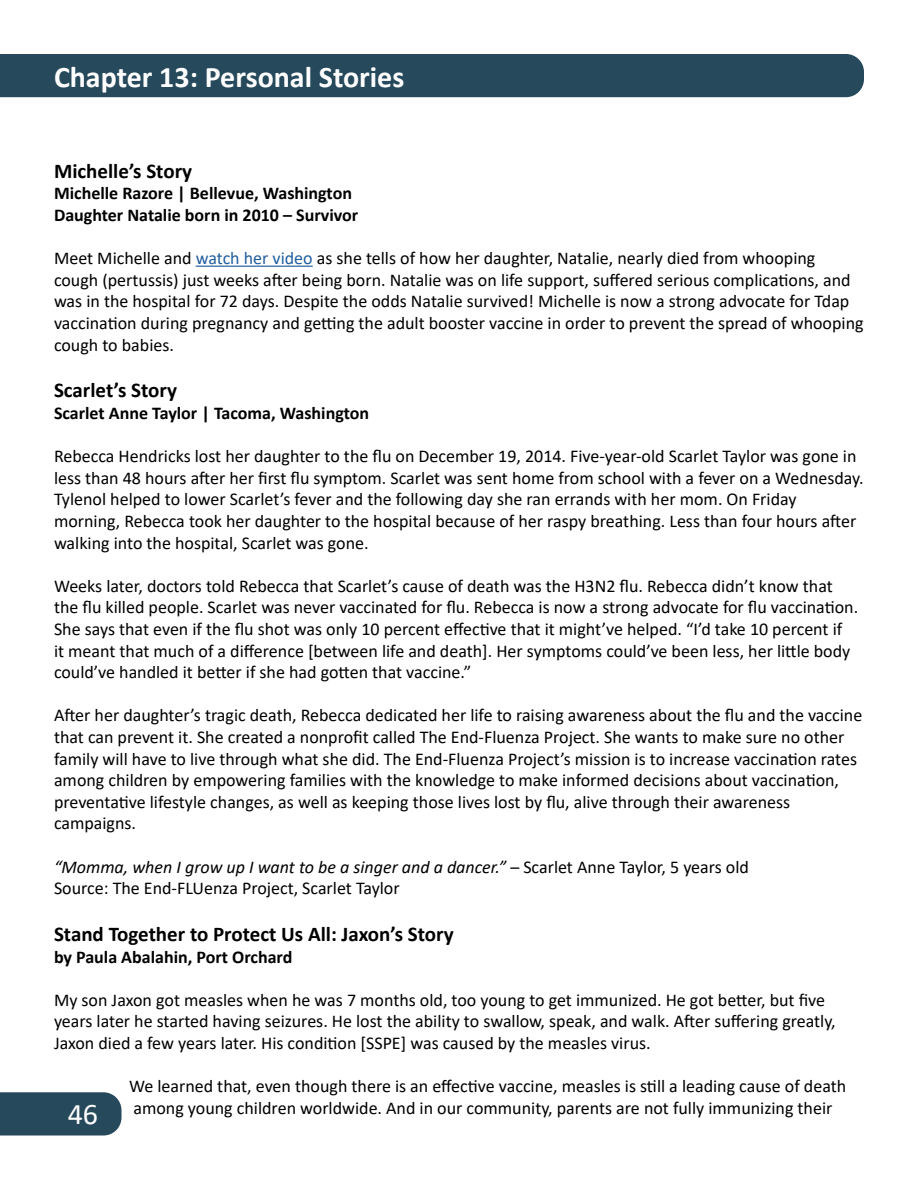
<style>
.page{position:relative;width:918px;height:1188px;background:#fff}
.page>*{position:absolute;margin:0;border:0;box-sizing:border-box;transform-origin:0 0}
.t1{font:700 30px "Calibri";color:#fff}
.t2{font:30px "Calibri";color:#fff}
.t3{font:700 21px "Calibri";color:#000}
.t4{font:18px/21.6px "Calibri";color:#000}
.t5{font:700 18px/21.6px "Calibri";color:#000}
.s1{color:#215e9e}
.s2{font-style:italic}
</style>
<div class="page">
<hr style="left:196px;top:266px;width:117px;height:1px;background:#215e9e">
<div style="left:0;top:54px;width:864px;height:43px;background:#26495b"></div>
<svg style="left:0;top:1092px;width:122px;height:44px;background:#305162"></svg>
<h1 class="t1" style="left:54px;top:56px;width:352px">Chapter 13: Personal Stories</h1>
<p class="t3" style="left:54px;top:156px;width:140px">Michelle’s Story</p>
<p class="t5" style="left:54px;top:182px;width:306px">Michelle Razore | Bellevue, Washington<br>Daughter Natalie born in 2010 – Survivor</p>
<p class="t4" style="left:54px;top:247px;width:811px">Meet Michelle and <span class="s1">watch her video</span> as she tells of how her daughter, Natalie, nearly died from whooping cough (pertussis) just weeks after being born. Natalie was on life support, suffered serious complications, and was in the hospital for 72 days. Despite the odds Natalie survived! Michelle is now a strong advocate for Tdap vaccination during pregnancy and getting the adult booster vaccine in order to prevent the spread of whooping cough to babies.</p>
<p class="t3" style="left:54px;top:376px;width:125px">Scarlet’s Story</p>
<p class="t5" style="left:54px;top:402px;width:317px">Scarlet Anne Taylor | Tacoma, Washington</p>
<p class="t4" style="left:54px;top:445px;width:811px">Rebecca Hendricks lost her daughter to the flu on December 19, 2014. Five-year-old Scarlet Taylor was gone in less than 48 hours after her first flu symptom. Scarlet was sent home from school with a fever on a Wednesday.<br>Tylenol helped to lower Scarlet’s fever and the following day she ran errands with her mom. On Friday morning, Rebecca took her daughter to the hospital because of her raspy breathing. Less than four hours after walking into the hospital, Scarlet was gone.</p>
<p class="t4" style="left:54px;top:575px;width:806px">Weeks later, doctors told Rebecca that Scarlet’s cause of death was the H3N2 flu. Rebecca didn’t know that the flu killed people. Scarlet was never vaccinated for flu. Rebecca is now a strong advocate for flu vaccination.<br>She says that even if the flu shot was only 10 percent effective that it might’ve helped. “I’d take 10 percent if<br>it meant that much of a difference [between life and death]. Her symptoms could’ve been less, her little body could’ve handled it better if she had gotten that vaccine.”</p>
<p class="t4" style="left:54px;top:704px;width:810px">After her daughter’s tragic death, Rebecca dedicated her life to raising awareness about the flu and the vaccine that can prevent it. She created a nonprofit called The End-Fluenza Project. She wants to make sure no other family will have to live through what she did. The End-Fluenza Project’s mission is to increase vaccination rates among children by empowering families with the knowledge to make informed decisions about vaccination, preventative lifestyle changes, as well as keeping those lives lost by flu, alive through their awareness campaigns.</p>
<p class="t4" style="left:54px;top:855px;width:696px"><span class="s2">“Momma, when I grow up I want to be a singer and a dancer.”</span> – Scarlet Anne Taylor, 5 years old<br>Source: The End-FLUenza Project, Scarlet Taylor</p>
<p class="t3" style="left:54px;top:919px;width:401px">Stand Together to Protect Us All: Jaxon’s Story</p>
<p class="t5" style="left:54px;top:946px;width:240px">by Paula Abalahin, Port Orchard</p>
<p class="t4" style="left:54px;top:989px;width:783px">My son Jaxon got measles when he was 7 months old, too young to get immunized. He got better, but five years later he started having seizures. He lost the ability to swallow, speak, and walk. After suffering greatly,<br>Jaxon died a few years later. His condition [SSPE] was caused by the measles virus.</p>
<p class="t4" style="left:129px;top:1075px;width:719px">We learned that, even though there is an effective vaccine, measles is still a leading cause of death among young children worldwide. And in our community, parents are not fully immunizing their</p>
<h1 class="t2" style="left:68px;top:1093px;width:32px">46</h1>
</div>
